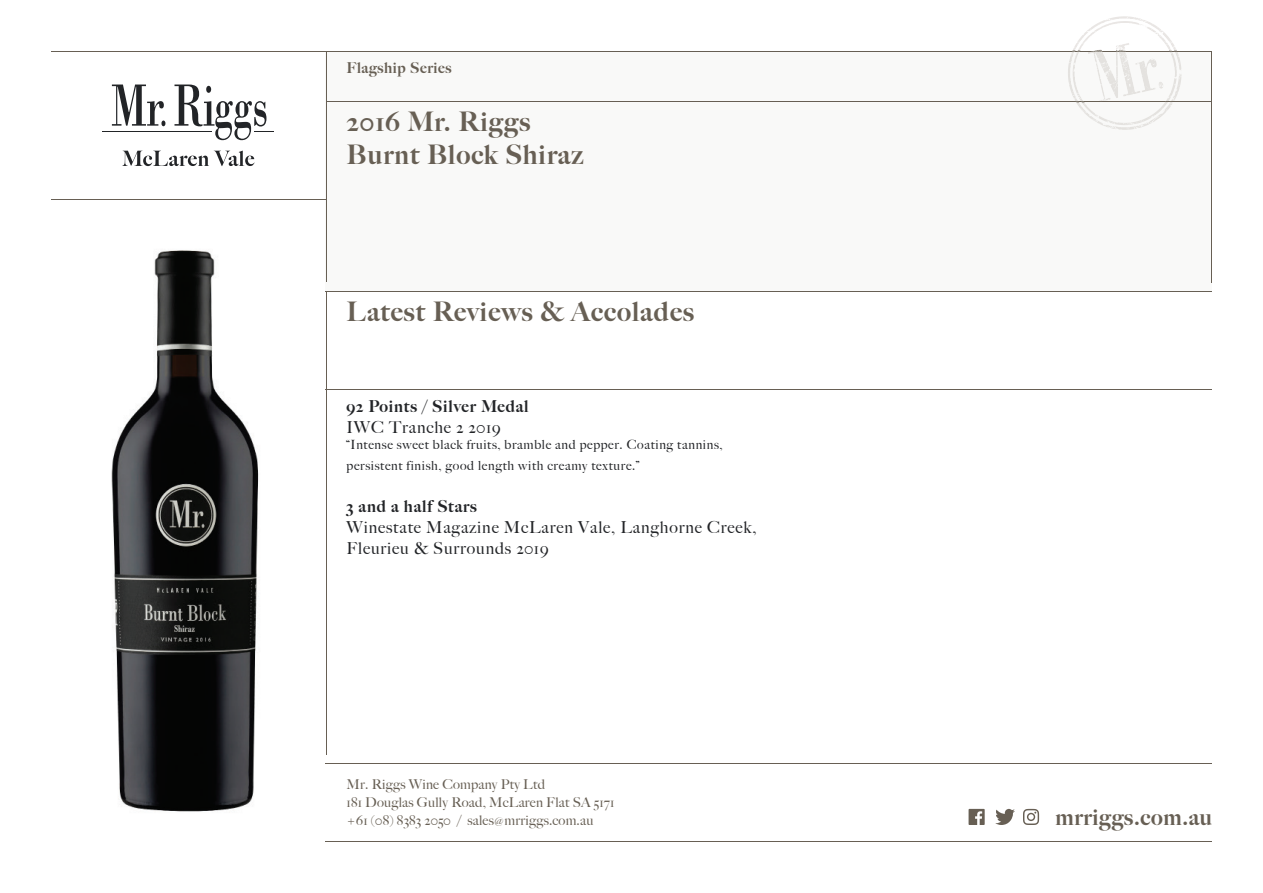
<style>
.page{position:relative;width:1263px;height:893px;background:#fff}
.page>*{position:absolute;margin:0;border:0;box-sizing:border-box;transform-origin:0 0}
.t1{font:900 27px/33px "Big Caslon FB";letter-spacing:.04em;color:#675f54}
.t2{font:900 22.5px "Big Caslon FB";letter-spacing:.03em;color:#675f54}
.t3{font:500 16.5px/21px "Big Caslon";letter-spacing:.05em;color:#222427}
.t4{font:900 16.5px "Big Caslon FB";letter-spacing:.05em;color:#222427}
.t5{font:900 15px "Big Caslon FB";letter-spacing:.04em;color:#675f54}
.t6{font:500 13.5px/18px "Big Caslon";letter-spacing:.015em;color:#675f54}
.t7{font:500 12.75px/21px "Big Caslon";letter-spacing:.05em;color:#222427}
.s1{font-size:10.5px}
</style>
<div class="page">
<div style="left:326px;top:51px;width:886px;height:240px;background:#f9f9f8"></div>
<svg style="left:122px;top:151px;width:132px;height:15px"></svg>
<hr style="left:102px;top:131px;width:110px;height:1px;background:#222427">
<svg style="left:112px;top:85px;width:53px;height:41px"></svg>
<svg style="left:174px;top:85px;width:100px;height:55px"></svg>
<hr style="left:51px;top:51px;width:1161px;height:1px;background:#675f54">
<hr style="left:326px;top:841px;width:886px;height:1px;background:#675f54">
<hr style="left:326px;top:763px;width:886px;height:1px;background:#675f54">
<svg style="left:968px;top:809px;width:17px;height:16px"></svg>
<svg style="left:1023px;top:809px;width:16px;height:16px"></svg>
<svg style="left:995px;top:809px;width:20px;height:16px"></svg>
<hr style="left:326px;top:291px;width:886px;height:1px;background:#675f54">
<hr style="left:326px;top:291px;width:1px;height:464px;background:#675f54">
<hr style="left:1211px;top:51px;width:1px;height:231px;background:#675f54">
<hr style="left:326px;top:51px;width:1px;height:231px;background:#675f54">
<hr style="left:326px;top:101px;width:885px;height:1px;background:#675f54">
<hr style="left:51px;top:200px;width:275px;height:1px;background:#675f54">
<svg style="left:1099px;top:73px;width:82px;height:57px"></svg>
<hr style="left:326px;top:390px;width:886px;height:1px;background:#675f54">
<img style="left:111px;top:250px;width:148px;height:562px">
<img style="left:1077px;top:16px;width:46px;height:27px">
<img style="left:1108px;top:47px;width:10px;height:34px">
<img style="left:1159px;top:28px;width:18px;height:24px">
<p class="t5" style="left:347px;top:58px;width:106px">Flagship Series</p>
<h1 class="t1" style="left:347px;top:105px;width:238px">2016 Mr. Riggs<br>Burnt Block Shiraz</h1>
<h1 class="t1" style="left:347px;top:295px;width:349px">Latest Reviews &amp; Accolades</h1>
<p class="t4" style="left:347px;top:396px;width:184px">92 Points / Silver Medal</p>
<p class="t3" style="left:347px;top:416px;width:155px">IWC Tranche 2 2019</p>
<p class="t7" style="left:347px;top:434px;width:378px">“Intense sweet black fruits, bramble and pepper. Coating tannins, persistent finish, good length with creamy texture.”</p>
<p class="t4" style="left:347px;top:497px;width:132px">3 and a half Stars</p>
<p class="t3" style="left:347px;top:516px;width:411px">Winestate Magazine McLaren Vale, Langhorne Creek,<br>Fleurieu &amp; Surrounds 2019</p>
<p class="t6" style="left:347px;top:774px;width:269px">Mr. Riggs Wine Company Pty Ltd<br>181 Douglas Gully Road, McLaren Flat SA 5171 +61 (08) 8383 2050 / sales<span class="s1">@</span>mrriggs.com.au</p>
<h2 class="t2" style="left:1055px;top:804px;width:158px">mrriggs.com.au</h2>
</div>
